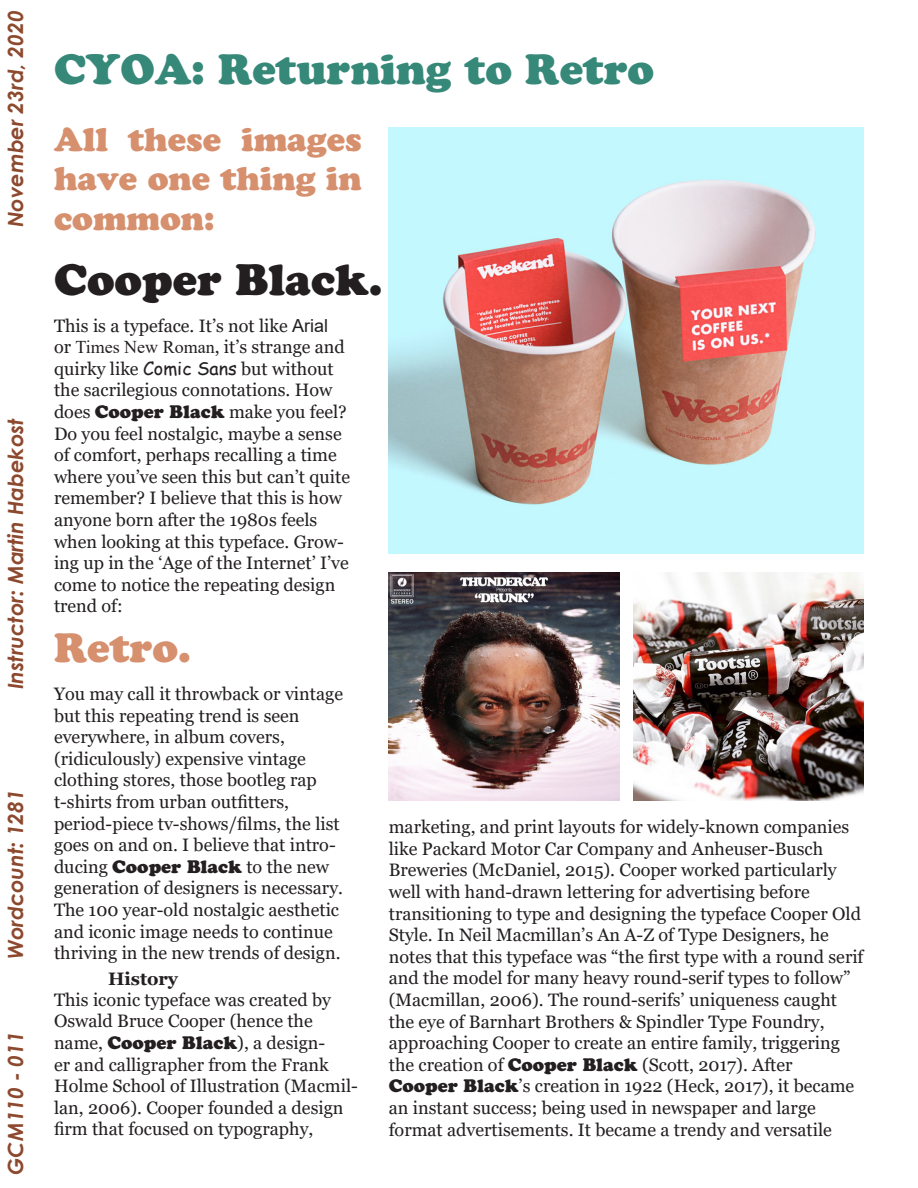
<style>
.page{position:relative;width:918px;height:1188px;background:#fff}
.page>*{position:absolute;margin:0;border:0;box-sizing:border-box;transform-origin:0 0}
.t1{font:43.65px "Cooper Black Std";color:#231f20}
.t2{font:42.15px "Cooper Black Std";color:#368878}
.t3{font:40.65px "Cooper Black Std";color:#d6906e}
.t4{font:33px/39.6px "Cooper Black Std";color:#d6906e}
.t5{font:italic 700 21px "Century Gothic";color:#8d492e}
.t6{font:18px/21.6px "Georgia";color:#231f20}
.t7{font:700 18px "Georgia";color:#231f20}
.s1{font-family:"Arial"}
.s2{font-family:"Times New Roman"}
.s3{font-family:"Comic Sans MS"}
.s4{font-family:"Cooper Black Std"}
</style>
<div class="page">
<img style="left:633px;top:573px;width:231px;height:227px">
<img style="left:389px;top:573px;width:230px;height:227px">
<img style="left:389px;top:127px;width:475px;height:426px">
<p class="t5" style="left:0;top:227px;width:218px;rotate:-90deg">November 23rd, 2020</p>
<p class="t5" style="left:0;top:689px;width:273px;rotate:-90deg">Instructor: Martin Habekost</p>
<p class="t5" style="left:0;top:959px;width:172px;rotate:-90deg">Wordcount: 1281</p>
<p class="t5" style="left:0;top:1175px;width:146px;rotate:-90deg">GCM110 - 011</p>
<p class="t2" style="left:54px;top:43px;width:602px">CYOA: Returning to Retro</p>
<p class="t4" style="left:54px;top:119px;width:309px">All these images have one thing in</p>
<p class="t4" style="left:54px;top:198px;width:162px">common:</p>
<p class="t1" style="left:54px;top:254px;width:330px">Cooper Black.</p>
<p class="t6" style="left:54px;top:315px;width:298px">This is a typeface. It’s not like <span class="s1">Arial<br></span>or <span class="s2">Times New Roman</span>, it’s strange and quirky like <span class="s3">Comic Sans</span> but without the sacrilegious connotations. How does <span class="s4">Cooper Black</span> make you feel?<br>Do you feel nostalgic, maybe a sense of comfort, perhaps recalling a time where you’ve seen this but can’t quite remember? I believe that this is how anyone born after the 1980s feels when looking at this typeface. Grow&shy;ing up in the ‘Age of the Internet’ I’ve come to notice the repeating design trend of:</p>
<p class="t3" style="left:54px;top:624px;width:139px">Retro.</p>
<p class="t6" style="left:54px;top:683px;width:291px">You may call it throwback or vintage but this repeating trend is seen</p>
<p class="t6" style="left:54px;top:727px;width:232px">everywhere, in album covers,</p>
<p class="t6" style="left:54px;top:748px;width:254px">(ridiculously) expensive vintage</p>
<p class="t6" style="left:54px;top:770px;width:264px">clothing stores, those bootleg rap t-shirts from urban outfitters,</p>
<p class="t6" style="left:54px;top:813px;width:291px">period-piece tv-shows/films, the list goes on and on. I believe that intro&shy;ducing <span class="s4">Cooper Black</span> to the new generation of designers is necessary.<br>The 100 year-old nostalgic aesthetic and iconic image needs to continue thriving in the new trends of design.</p>
<p class="t7" style="left:108px;top:967px;width:72px">History</p>
<p class="t6" style="left:54px;top:989px;width:305px">This iconic typeface was created by Oswald Bruce Cooper (hence the name, <span class="s4">Cooper Black</span>), a design-<br>er and calligrapher from the Frank Holme School of Illustration (Macmil&shy;lan, 2006). Cooper founded a design firm that focused on typography,</p>
<p class="t6" style="left:389px;top:817px;width:462px">marketing, and print layouts for widely-known companies like Packard Motor Car Company and Anheuser-Busch Breweries (McDaniel, 2015). Cooper worked particularly well with hand-drawn lettering for advertising before</p>
<p class="t6" style="left:389px;top:903px;width:476px">transitioning to type and designing the typeface Cooper Old Style. In Neil Macmillan’s An A-Z of Type Designers, he notes that this typeface was “the first type with a round serif and the model for many heavy round-serif types to follow” (Macmillan, 2006). The round-serifs’ uniqueness caught the eye of Barnhart Brothers &amp; Spindler Type Foundry,</p>
<p class="t6" style="left:389px;top:1033px;width:453px">approaching Cooper to create an entire family, triggering the creation of <span class="s4">Cooper Black</span> (Scott, 2017). After</p>
<p class="t6" style="left:389px;top:1076px;width:467px"><span class="s4">Cooper Black</span>’s creation in 1922 (Heck, 2017), it became an instant success; being used in newspaper and large</p>
<p class="t6" style="left:389px;top:1119px;width:445px">format advertisements. It became a trendy and versatile</p>
</div>
